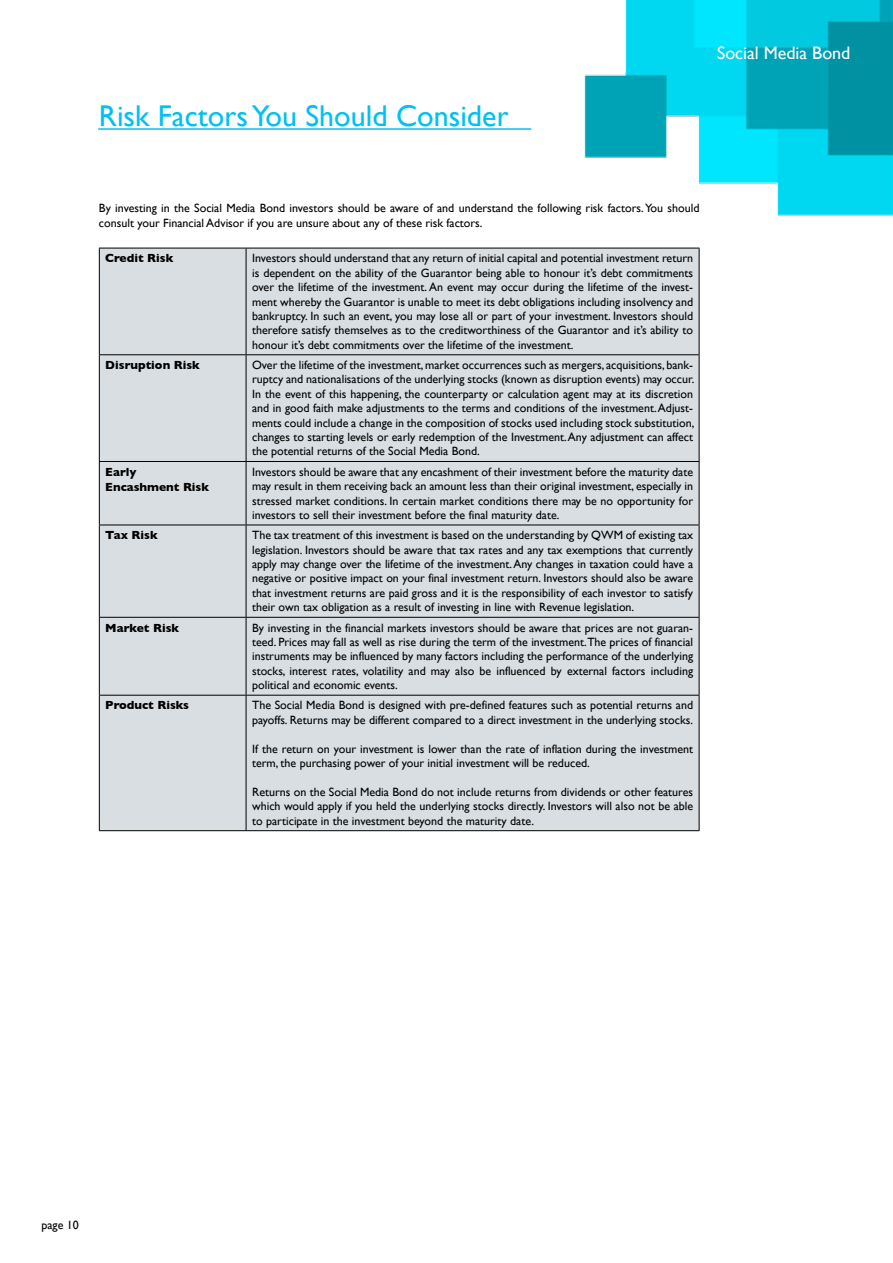
<style>
.page{position:relative;width:893px;height:1263px;background:#fff}
.page>*{position:absolute;margin:0;border:0;box-sizing:border-box;transform-origin:0 0}
.t1{font:30px "Gill Sans";color:#00c1f0}
.t2{font:18px "Gill Sans";color:#fff}
.t3{font:12px/14.4px "Gill Sans";color:#000;text-align:justify}
.t4{font:700 12px/15px "Gill Sans";color:#000}
</style>
<div class="page">
<img style="left:550px;top:0;width:343px;height:248px">
<hr style="left:99px;top:128px;width:432px;height:2px;background:#00c1f0">
<div style="left:100px;top:249px;width:599px;height:581px;background:#d9dee2"></div>
<hr style="left:99px;top:248px;width:1px;height:106px;background:#000">
<hr style="left:99px;top:248px;width:147px;height:1px;background:#000">
<hr style="left:99px;top:354px;width:147px;height:1px;background:#000">
<hr style="left:246px;top:248px;width:1px;height:106px;background:#000">
<hr style="left:246px;top:248px;width:453px;height:1px;background:#000">
<hr style="left:699px;top:248px;width:1px;height:106px;background:#000">
<hr style="left:246px;top:354px;width:453px;height:1px;background:#000">
<hr style="left:99px;top:355px;width:1px;height:106px;background:#000">
<hr style="left:246px;top:355px;width:1px;height:106px;background:#000">
<hr style="left:699px;top:355px;width:1px;height:106px;background:#000">
<hr style="left:99px;top:462px;width:1px;height:63px;background:#000">
<hr style="left:99px;top:461px;width:147px;height:1px;background:#000">
<hr style="left:246px;top:462px;width:1px;height:63px;background:#000">
<hr style="left:246px;top:461px;width:453px;height:1px;background:#000">
<hr style="left:699px;top:462px;width:1px;height:63px;background:#000">
<hr style="left:99px;top:525px;width:1px;height:92px;background:#000">
<hr style="left:99px;top:525px;width:147px;height:1px;background:#000">
<hr style="left:246px;top:525px;width:1px;height:92px;background:#000">
<hr style="left:246px;top:525px;width:453px;height:1px;background:#000">
<hr style="left:699px;top:525px;width:1px;height:92px;background:#000">
<hr style="left:99px;top:618px;width:1px;height:77px;background:#000">
<hr style="left:99px;top:695px;width:1px;height:135px;background:#000">
<hr style="left:99px;top:617px;width:147px;height:1px;background:#000">
<hr style="left:99px;top:695px;width:147px;height:1px;background:#000">
<hr style="left:99px;top:830px;width:147px;height:1px;background:#000">
<hr style="left:246px;top:618px;width:1px;height:77px;background:#000">
<hr style="left:246px;top:695px;width:1px;height:135px;background:#000">
<hr style="left:246px;top:617px;width:453px;height:1px;background:#000">
<hr style="left:699px;top:618px;width:1px;height:77px;background:#000">
<hr style="left:699px;top:695px;width:1px;height:135px;background:#000">
<hr style="left:246px;top:695px;width:453px;height:1px;background:#000">
<hr style="left:246px;top:830px;width:453px;height:1px;background:#000">
<h1 class="t1" style="left:99px;top:98px;width:411px">Risk Factors You Should Consider</h1>
<h2 class="t2" style="left:717px;top:43px;width:135px">Social Media Bond</h2>
<p class="t3" style="left:99px;top:201px;width:602px">By investing in the Social Media Bond investors should be aware of and understand the following risk factors. You should consult your Financial Advisor if you are unsure about any of these risk factors.</p>
<p class="t4" style="left:105px;top:251px;width:70px">Credit Risk</p>
<p class="t3" style="left:252px;top:251px;width:443px">Investors should understand that any return of initial capital and potential investment return is dependent on the ability of the Guarantor being able to honour it’s debt commitments over the lifetime of the investment. An event may occur during the lifetime of the invest&shy;ment whereby the Guarantor is unable to meet its debt obligations including insolvency and bankruptcy. In such an event, you may lose all or part of your investment. Investors should therefore satisfy themselves as to the creditworthiness of the Guarantor and it’s ability to honour it’s debt commitments over the lifetime of the investment.</p>
<p class="t4" style="left:105px;top:357px;width:96px">Disruption Risk</p>
<p class="t3" style="left:252px;top:358px;width:444px">Over the lifetime of the investment, market occurrences such as mergers, acquisitions, bank&shy;ruptcy and nationalisations of the underlying stocks (known as disruption events) may occur.<br>In the event of this happening, the counterparty or calculation agent may at its discretion and in good faith make adjustments to the terms and conditions of the investment. Adjust&shy;ments could include a change in the composition of stocks used including stock substitution, changes to starting levels or early redemption of the Investment. Any adjustment can affect the potential returns of the Social Media Bond.</p>
<p class="t4" style="left:105px;top:464px;width:105px">Early<br>Encashment Risk</p>
<p class="t3" style="left:252px;top:464px;width:443px">Investors should be aware that any encashment of their investment before the maturity date may result in them receiving back an amount less than their original investment, especially in stressed market conditions. In certain market conditions there may be no opportunity for investors to sell their investment before the final maturity date.</p>
<p class="t4" style="left:105px;top:528px;width:54px">Tax Risk</p>
<p class="t3" style="left:252px;top:528px;width:443px">The tax treatment of this investment is based on the understanding by QWM of existing tax legislation. Investors should be aware that tax rates and any tax exemptions that currently apply may change over the lifetime of the investment. Any changes in taxation could have a negative or positive impact on your final investment return. Investors should also be aware that investment returns are paid gross and it is the responsibility of each investor to satisfy their own tax obligation as a result of investing in line with Revenue legislation.</p>
<p class="t4" style="left:105px;top:620px;width:76px">Market Risk</p>
<p class="t3" style="left:252px;top:620px;width:443px">By investing in the financial markets investors should be aware that prices are not guaran&shy;teed. Prices may fall as well as rise during the term of the investment.The prices of financial instruments may be influenced by many factors including the performance of the underlying stocks, interest rates, volatility and may also be influenced by external factors including political and economic events.</p>
<p class="t4" style="left:105px;top:698px;width:85px">Product Risks</p>
<p class="t3" style="left:252px;top:698px;width:443px">The Social Media Bond is designed with pre-defined features such as potential returns and payoffs. Returns may be different compared to a direct investment in the underlying stocks.</p>
<p class="t3" style="left:252px;top:741px;width:442px">If the return on your investment is lower than the rate of inflation during the investment term, the purchasing power of your initial investment will be reduced.</p>
<p class="t3" style="left:252px;top:784px;width:443px">Returns on the Social Media Bond do not include returns from dividends or other features which would apply if you held the underlying stocks directly. Investors will also not be able to participate in the investment beyond the maturity date.</p>
<p class="t3" style="left:41px;top:1217px;width:39px">page 10</p>
</div>
